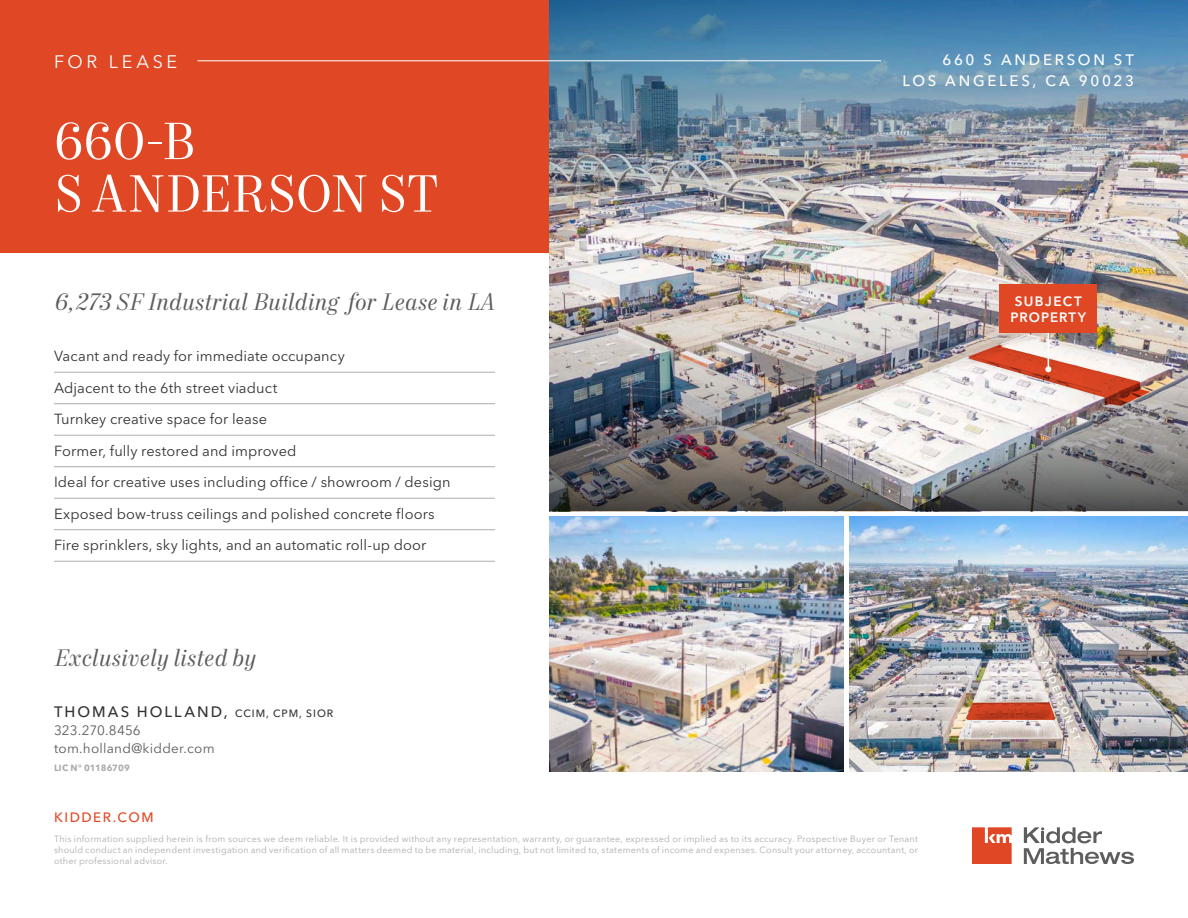
<style>
.page{position:relative;width:1188px;height:918px;background:#fff}
.page>*{position:absolute;margin:0;border:0;box-sizing:border-box;transform-origin:0 0}
.Headline_-_Level_1_-_White_2023{font:52.5px/52.5px "Mort Modern 08";letter-spacing:-.005em;color:#fff}
.Callout_Text_-_Italics_-_Ash_2023{font:italic 24px "Mort Modern 08";letter-spacing:.01em;color:#5e5d5d}
.Section_Identifier_-_White_2023{font:18px "Avenir Next LT Pro";letter-spacing:.2em;color:#fff}
.Property_Address_-_White_2023{font:500 15px/21px "Avenir Next LT Pro";letter-spacing:.185em;color:#fff;text-align:right}
.Contact_Info_-_Ash_2023{font:500 15px "Avenir Next LT Pro";letter-spacing:.135em;color:#313234}
.Factoids_-_Sterling_Line_2023{font:14.55px "Avenir Next LT Pro";letter-spacing:.005em;color:#313234}
.Contact_Info_-_Ash_2023-2{font:13.5px "Avenir Next LT Pro";letter-spacing:.02em;color:#5e5d5d}
.Subject_Property_Label_-_White_2023{font:600 13.5px/16.5px "Avenir Next LT Pro";letter-spacing:.095em;color:#fff;text-align:center}
.t1{font:500 13.5px "Avenir Next LT Pro";letter-spacing:.11em;color:#e04825}
.Street_Names_-_White_2023{font:600 9.75px "Avenir Next LT Pro";color:#fff}
.t2{font:9px/10.8px "Avenir Next LT Pro";letter-spacing:.025em;color:#afabac;text-align:justify}
.Contact_Info_-_Ash_2023-3{font:700 9px "Avenir Next LT Pro";letter-spacing:.005em;color:#afabac}
.s1{font-size:10.5px}
</style>
<div class="page">
<div style="left:0;top:0;width:1188px;height:252px;background:#e04825"></div>
<img style="left:549px;top:297px;width:639px;height:214px">
<img style="left:549px;top:0;width:639px;height:297px">
<img style="left:849px;top:517px;width:339px;height:254px">
<img style="left:549px;top:517px;width:295px;height:254px">
<hr style="left:54px;top:372px;width:441px;height:1px;background:#afabac">
<hr style="left:54px;top:403px;width:441px;height:1px;background:#afabac">
<hr style="left:54px;top:435px;width:441px;height:1px;background:#afabac">
<hr style="left:54px;top:466px;width:441px;height:1px;background:#afabac">
<hr style="left:54px;top:498px;width:441px;height:1px;background:#afabac">
<hr style="left:54px;top:529px;width:441px;height:1px;background:#afabac">
<hr style="left:54px;top:561px;width:441px;height:1px;background:#afabac">
<img style="left:787px;top:334px;width:388px;height:176px">
<hr style="left:1048px;top:325px;width:1px;height:44px;background:#fff">
<img style="left:968px;top:345px;width:182px;height:61px">
<div style="left:1000px;top:285px;width:97px;height:48px;background:#e04825"></div>
<img style="left:966px;top:637px;width:127px;height:116px">
<svg style="left:1024px;top:827px;width:110px;height:37px"></svg>
<svg style="left:972px;top:827px;width:40px;height:37px"></svg>
<hr style="left:197px;top:60px;width:684px;height:1px;background:#fff">
<p class="Section_Identifier_-_White_2023" style="left:54px;top:51px;width:125px">FOR LEASE</p>
<p class="Headline_-_Level_1_-_White_2023" style="left:54px;top:118px;width:387px">660-B<br>S ANDERSON ST</p>
<p class="Property_Address_-_White_2023" style="left:902px;top:50px;width:233px">660 S ANDERSON ST<br>LOS ANGELES, CA 90023</p>
<p class="Callout_Text_-_Italics_-_Ash_2023" style="left:54px;top:287px;width:443px">6,273 SF Industrial Building for Lease in LA</p>
<p class="Subject_Property_Label_-_White_2023" style="left:1011px;top:292px;width:77px">SUBJECT<br>PROPERTY</p>
<p class="Factoids_-_Sterling_Line_2023" style="left:54px;top:347px;width:292px">Vacant and ready for immediate occupancy</p>
<p class="Factoids_-_Sterling_Line_2023" style="left:54px;top:379px;width:225px">Adjacent to the 6th street viaduct</p>
<p class="Factoids_-_Sterling_Line_2023" style="left:54px;top:410px;width:215px">Turnkey creative space for lease</p>
<p class="Factoids_-_Sterling_Line_2023" style="left:54px;top:442px;width:244px">Former, fully restored and improved</p>
<p class="Factoids_-_Sterling_Line_2023" style="left:54px;top:473px;width:398px">Ideal for creative uses including office / showroom / design</p>
<p class="Factoids_-_Sterling_Line_2023" style="left:54px;top:505px;width:382px">Exposed bow-truss ceilings and polished concrete floors</p>
<p class="Factoids_-_Sterling_Line_2023" style="left:54px;top:536px;width:374px">Fire sprinklers, sky lights, and an automatic roll-up door</p>
<p class="Callout_Text_-_Italics_-_Ash_2023" style="left:54px;top:643px;width:204px">Exclusively listed by</p>
<p class="Contact_Info_-_Ash_2023" style="left:54px;top:703px;width:281px">THOMAS HOLLAND, <span class="s1">CCIM, CPM, SIOR</span></p>
<p class="Contact_Info_-_Ash_2023-2" style="left:54px;top:723px;width:88px">323.270.8456</p>
<p class="Contact_Info_-_Ash_2023-2" style="left:54px;top:741px;width:162px">tom.holland@kidder.com</p>
<p class="Contact_Info_-_Ash_2023-3" style="left:54px;top:763px;width:77px">LIC N° 01186709</p>
<h3 class="t1" style="left:54px;top:809px;width:101px">KIDDER.COM</h3>
<p class="t2" style="left:54px;top:834px;width:866px">This information supplied herein is from sources we deem reliable. It is provided without any representation, warranty, or guarantee, expressed or implied as to its accuracy. Prospective Buyer or Tenant should conduct an independent investigation and verification of all matters deemed to be material, including, but not limited to, statements of income and expenses. Consult your attorney, accountant, or other professional advisor.</p>
<p class="Street_Names_-_White_2023" style="left:1045px;top:648px;width:98px;rotate:67deg">S ANDERSON ST</p>
</div>
